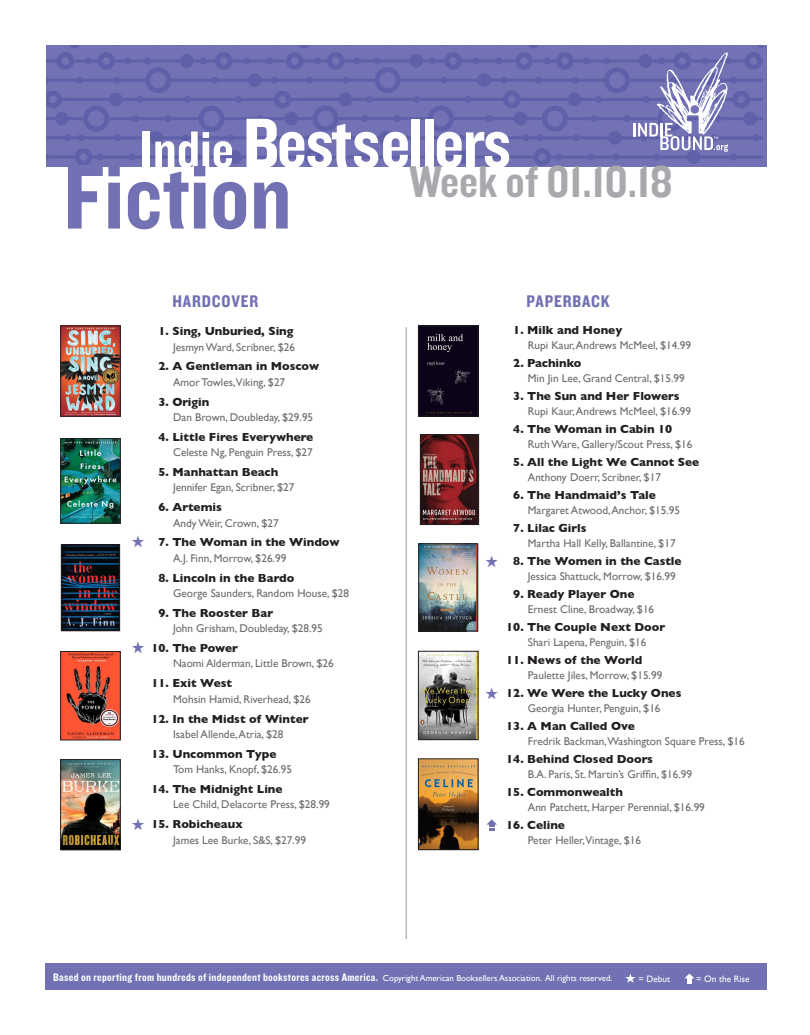
<style>
.page{position:relative;width:810px;height:1035px;background:#fff}
.page>*{position:absolute;margin:0;border:0;box-sizing:border-box;transform-origin:0 0}
.t1{font:95.5px "Knockout 50 Welterweight";color:#7171b3}
.t2{font:73.38px "Knockout 50 Welterweight";letter-spacing:-.03em;color:#fff}
.t3{font:46.25px "Knockout 50 Welterweight";color:#a8a9ad}
.t4{font:17.5px "Knockout 50 Welterweight";letter-spacing:.05em;color:#7171b3}
.BestsellerTitle{font:700 11.88px "Gill Sans";color:#231f20}
.Body_Text_2{font:11.25px "Gill Sans";color:#6b6b6e}
.t5{font:11.25px "Knockout 50 Welterweight";letter-spacing:.025em;color:#fff}
.t6{font:9.25px "Gill Sans";color:#fff}
.s1{font-size:54.25px}
.s2{font-family:"Gill Sans";font-size:8.75px}
</style>
<div class="page">
<img style="left:46px;top:45px;width:716px;height:122px">
<hr style="left:406px;top:327px;width:1px;height:612px;background:#939598">
<div style="left:45px;top:963px;width:722px;height:27px;background:#7171b3"></div>
<hr style="left:633px;top:123px;width:3px;height:14px;background:#fff">
<svg style="left:638px;top:52px;width:90px;height:100px"></svg>
<svg style="left:625px;top:974px;width:11px;height:9px"></svg>
<svg style="left:684px;top:974px;width:10px;height:10px"></svg>
<img style="left:62px;top:328px;width:56px;height:86px">
<div style="left:60px;top:326px;width:60px;height:90px;border:1px solid #231f20"></div>
<img style="left:62px;top:440px;width:56px;height:81px">
<div style="left:60px;top:438px;width:60px;height:85px;border:1px solid #231f20"></div>
<img style="left:62px;top:653px;width:56px;height:85px">
<div style="left:60px;top:651px;width:60px;height:89px;border:1px solid #231f20"></div>
<img style="left:63px;top:547px;width:55px;height:82px">
<div style="left:61px;top:545px;width:59px;height:86px;border:1px solid #231f20"></div>
<img style="left:62px;top:761px;width:56px;height:87px">
<div style="left:60px;top:759px;width:60px;height:91px;border:1px solid #231f20"></div>
<svg style="left:486px;top:819px;width:11px;height:12px"></svg>
<img style="left:420px;top:653px;width:56px;height:85px">
<div style="left:418px;top:651px;width:60px;height:89px;border:1px solid #231f20"></div>
<img style="left:420px;top:761px;width:56px;height:87px">
<div style="left:418px;top:759px;width:60px;height:91px;border:1px solid #231f20"></div>
<img style="left:420px;top:328px;width:56px;height:86px">
<div style="left:418px;top:326px;width:60px;height:90px;border:1px solid #231f20"></div>
<img style="left:421px;top:546px;width:55px;height:83px">
<div style="left:419px;top:544px;width:59px;height:87px;border:1px solid #231f20"></div>
<img style="left:422px;top:437px;width:55px;height:86px">
<div style="left:420px;top:435px;width:59px;height:90px;border:1px solid #231f20"></div>
<p class="t2" style="left:140px;top:95px;width:373px"><span class="s1">Indie</span> Bestsellers</p>
<p class="t1" style="left:63px;top:134px;width:230px">Fiction</p>
<p class="t3" style="left:409px;top:151px;width:265px">Week of 01.10.18</p>
<p class="t4" style="left:172px;top:290px;width:87px">HARDCOVER</p>
<p class="t4" style="left:527px;top:290px;width:85px">PAPERBACK</p>
<p class="BestsellerTitle" style="left:159px;top:322px;width:136px">1. Sing, Unburied, Sing</p>
<p class="Body_Text_2" style="left:173px;top:340px;width:123px">Jesmyn Ward, Scribner, $26</p>
<p class="BestsellerTitle" style="left:159px;top:357px;width:162px">2. A Gentleman in Moscow</p>
<p class="Body_Text_2" style="left:173px;top:375px;width:114px">Amor Towles,Viking, $27</p>
<p class="BestsellerTitle" style="left:159px;top:392px;width:52px">3. Origin</p>
<p class="Body_Text_2" style="left:173px;top:411px;width:142px">Dan Brown, Doubleday, $29.95</p>
<p class="BestsellerTitle" style="left:159px;top:427px;width:156px">4. Little Fires Everywhere</p>
<p class="Body_Text_2" style="left:173px;top:446px;width:141px">Celeste Ng, Penguin Press, $27</p>
<p class="BestsellerTitle" style="left:159px;top:463px;width:121px">5. Manhattan Beach</p>
<p class="Body_Text_2" style="left:173px;top:481px;width:123px">Jennifer Egan, Scribner, $27</p>
<p class="BestsellerTitle" style="left:159px;top:498px;width:65px">6. Artemis</p>
<p class="Body_Text_2" style="left:173px;top:516px;width:107px">Andy Weir, Crown, $27</p>
<p class="BestsellerTitle" style="left:159px;top:533px;width:182px">7. The Woman in the Window</p>
<p class="Body_Text_2" style="left:173px;top:551px;width:115px">A.J. Finn, Morrow, $26.99</p>
<p class="BestsellerTitle" style="left:159px;top:568px;width:137px">8. Lincoln in the Bardo</p>
<p class="Body_Text_2" style="left:173px;top:587px;width:178px">George Saunders, Random House, $28</p>
<p class="BestsellerTitle" style="left:159px;top:603px;width:116px">9. The Rooster Bar</p>
<p class="Body_Text_2" style="left:173px;top:622px;width:151px">John Grisham, Doubleday, $28.95</p>
<p class="BestsellerTitle" style="left:151px;top:639px;width:88px">10. The Power</p>
<p class="Body_Text_2" style="left:173px;top:657px;width:162px">Naomi Alderman, Little Brown, $26</p>
<p class="BestsellerTitle" style="left:151px;top:674px;width:82px">11. Exit West</p>
<p class="Body_Text_2" style="left:173px;top:692px;width:139px">Mohsin Hamid, Riverhead, $26</p>
<p class="BestsellerTitle" style="left:151px;top:709px;width:159px">12. In the Midst of Winter</p>
<p class="Body_Text_2" style="left:173px;top:727px;width:112px">Isabel Allende, Atria, $28</p>
<p class="BestsellerTitle" style="left:151px;top:744px;width:127px">13. Uncommon Type</p>
<p class="Body_Text_2" style="left:173px;top:763px;width:121px">Tom Hanks, Knopf, $26.95</p>
<p class="BestsellerTitle" style="left:151px;top:780px;width:133px">14. The Midnight Line</p>
<p class="Body_Text_2" style="left:173px;top:798px;width:158px">Lee Child, Delacorte Press, $28.99</p>
<p class="BestsellerTitle" style="left:151px;top:815px;width:93px">15. Robicheaux</p>
<p class="Body_Text_2" style="left:173px;top:833px;width:134px">James Lee Burke, S&amp;S, $27.99</p>
<p class="BestsellerTitle" style="left:513px;top:321px;width:111px">1. Milk and Honey</p>
<p class="Body_Text_2" style="left:528px;top:338px;width:165px">Rupi Kaur, Andrews McMeel, $14.99</p>
<p class="BestsellerTitle" style="left:513px;top:354px;width:70px">2. Pachinko</p>
<p class="Body_Text_2" style="left:528px;top:371px;width:159px">Min Jin Lee, Grand Central, $15.99</p>
<p class="BestsellerTitle" style="left:513px;top:387px;width:168px">3. The Sun and Her Flowers</p>
<p class="Body_Text_2" style="left:528px;top:404px;width:165px">Rupi Kaur, Andrews McMeel, $16.99</p>
<p class="BestsellerTitle" style="left:513px;top:420px;width:161px">4. The Woman in Cabin 10</p>
<p class="Body_Text_2" style="left:528px;top:437px;width:166px">Ruth Ware, Gallery/Scout Press, $16</p>
<p class="BestsellerTitle" style="left:513px;top:453px;width:188px">5. All the Light We Cannot See</p>
<p class="Body_Text_2" style="left:528px;top:470px;width:135px">Anthony Doerr, Scribner, $17</p>
<p class="BestsellerTitle" style="left:513px;top:486px;width:144px">6. The Handmaid’s Tale</p>
<p class="Body_Text_2" style="left:528px;top:503px;width:154px">Margaret Atwood, Anchor, $15.95</p>
<p class="BestsellerTitle" style="left:513px;top:519px;width:75px">7. Lilac Girls</p>
<p class="Body_Text_2" style="left:528px;top:536px;width:149px">Martha Hall Kelly, Ballantine, $17</p>
<p class="BestsellerTitle" style="left:513px;top:552px;width:170px">8. The Women in the Castle</p>
<p class="Body_Text_2" style="left:528px;top:569px;width:149px">Jessica Shattuck, Morrow, $16.99</p>
<p class="BestsellerTitle" style="left:513px;top:585px;width:123px">9. Ready Player One</p>
<p class="Body_Text_2" style="left:528px;top:602px;width:128px">Ernest Cline, Broadway, $16</p>
<p class="BestsellerTitle" style="left:506px;top:618px;width:161px">10. The Couple Next Door</p>
<p class="Body_Text_2" style="left:528px;top:635px;width:120px">Shari Lapena, Penguin, $16</p>
<p class="BestsellerTitle" style="left:506px;top:651px;width:138px">11. News of the World</p>
<p class="Body_Text_2" style="left:528px;top:668px;width:136px">Paulette Jiles, Morrow, $15.99</p>
<p class="BestsellerTitle" style="left:506px;top:684px;width:177px">12. We Were the Lucky Ones</p>
<p class="Body_Text_2" style="left:528px;top:701px;width:134px">Georgia Hunter, Penguin, $16</p>
<p class="BestsellerTitle" style="left:506px;top:717px;width:130px">13. A Man Called Ove</p>
<p class="Body_Text_2" style="left:528px;top:734px;width:218px">Fredrik Backman,Washington Square Press, $16</p>
<p class="BestsellerTitle" style="left:506px;top:750px;width:148px">14. Behind Closed Doors</p>
<p class="Body_Text_2" style="left:528px;top:767px;width:166px">B.A. Paris, St. Martin’s Griffin, $16.99</p>
<p class="BestsellerTitle" style="left:506px;top:783px;width:118px">15. Commonwealth</p>
<p class="Body_Text_2" style="left:528px;top:800px;width:179px">Ann Patchett, Harper Perennial, $16.99</p>
<p class="BestsellerTitle" style="left:506px;top:816px;width:60px">16. Celine</p>
<p class="Body_Text_2" style="left:528px;top:833px;width:115px">Peter Heller,Vintage, $16</p>
<p class="t5" style="left:53px;top:970px;width:561px">Based on reporting from hundreds of independent bookstores across America. <span class="s2">Copyright American Booksellers Association. All rights reserved.</span></p>
<p class="t6" style="left:638px;top:973px;width:33px">= Debut</p>
<p class="t6" style="left:696px;top:973px;width:55px">= On the Rise</p>
</div>
